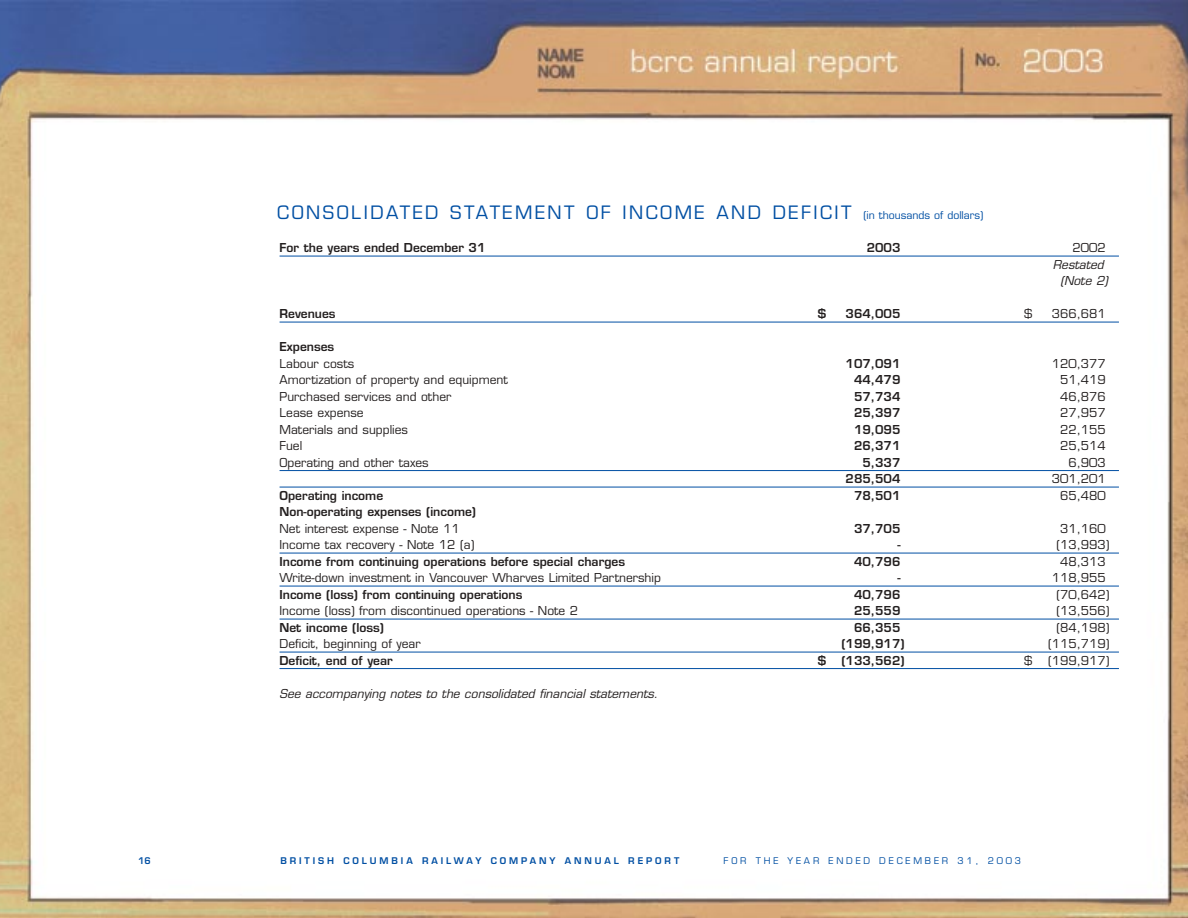
<style>
.page{position:relative;width:1188px;height:918px;background:#fff}
.page>*{position:absolute;margin:0;border:0;box-sizing:border-box;transform-origin:0 0}
.t1{font:18px "Eurostile";letter-spacing:.14em;color:#004fa3}
.t2{font:12px "Eurostile";color:#231f1f}
.t3{font:600 12px "Eurostile";color:#231f1f}
.t4{font:italic 12px/16.5px "Eurostile";color:#231f1f}
.t5{font:600 9px "Eurostile";letter-spacing:.325em;color:#004fa3}
.t6{font:9px "Eurostile";letter-spacing:.315em;color:#004fa3}
.s1{font-size:10.5px}
</style>
<div class="page">
<img style="left:0;top:0;width:1188px;height:918px">
<hr style="left:280px;top:256px;width:839px;height:1px;background:#004fa3">
<hr style="left:280px;top:322px;width:839px;height:1px;background:#004fa3">
<hr style="left:280px;top:470px;width:839px;height:1px;background:#004fa3">
<hr style="left:280px;top:487px;width:839px;height:1px;background:#004fa3">
<hr style="left:280px;top:553px;width:839px;height:1px;background:#004fa3">
<hr style="left:280px;top:586px;width:839px;height:1px;background:#004fa3">
<hr style="left:280px;top:619px;width:839px;height:1px;background:#004fa3">
<hr style="left:280px;top:652px;width:839px;height:1px;background:#004fa3">
<hr style="left:280px;top:668px;width:839px;height:1px;background:#004fa3">
<div style="left:275px;top:202px;width:837px;height:37px;background:#fff"></div>
<p class="t5" style="left:138px;top:857px;width:14px">16</p>
<h1 class="t1" style="left:277px;top:205px;width:708px">CONSOLIDATED STATEMENT OF INCOME AND DEFICIT <span class="s1">(in thousands of dollars)</span></h1>
<p class="t3" style="left:280px;top:243px;width:208px">For the years ended December 31</p>
<p class="t3" style="left:867px;top:243px;width:35px">2003</p>
<p class="t2" style="left:1073px;top:243px;width:35px">2002</p>
<p class="t4" style="left:1060px;top:257px;width:49px;text-indent:-7px">Restated (Note 2)</p>
<p class="t3" style="left:280px;top:309px;width:58px">Revenues</p>
<p class="t3" style="left:818px;top:309px;width:10px">$</p>
<p class="t3" style="left:846px;top:309px;width:56px">364,005</p>
<p class="t2" style="left:1024px;top:309px;width:10px">$</p>
<p class="t2" style="left:1052px;top:309px;width:55px">366,681</p>
<p class="t3" style="left:280px;top:342px;width:56px">Expenses</p>
<p class="t2" style="left:280px;top:359px;width:76px">Labour costs</p>
<p class="t3" style="left:846px;top:359px;width:56px">107,091</p>
<p class="t2" style="left:1052px;top:359px;width:55px">120,377</p>
<p class="t2" style="left:280px;top:375px;width:230px">Amortization of property and equipment</p>
<p class="t3" style="left:854px;top:375px;width:48px">44,479</p>
<p class="t2" style="left:1060px;top:375px;width:47px">51,419</p>
<p class="t2" style="left:280px;top:392px;width:173px">Purchased services and other</p>
<p class="t3" style="left:854px;top:392px;width:48px">57,734</p>
<p class="t2" style="left:1060px;top:392px;width:47px">46,876</p>
<p class="t2" style="left:280px;top:408px;width:86px">Lease expense</p>
<p class="t3" style="left:854px;top:408px;width:48px">25,397</p>
<p class="t2" style="left:1060px;top:408px;width:47px">27,957</p>
<p class="t2" style="left:280px;top:425px;width:130px">Materials and supplies</p>
<p class="t3" style="left:854px;top:425px;width:48px">19,095</p>
<p class="t2" style="left:1060px;top:425px;width:47px">22,155</p>
<p class="t2" style="left:280px;top:441px;width:24px">Fuel</p>
<p class="t3" style="left:854px;top:441px;width:48px">26,371</p>
<p class="t2" style="left:1060px;top:441px;width:47px">25,514</p>
<p class="t2" style="left:280px;top:458px;width:151px">Operating and other taxes</p>
<p class="t3" style="left:862px;top:458px;width:40px">5,337</p>
<p class="t2" style="left:1068px;top:458px;width:39px">6,903</p>
<p class="t3" style="left:846px;top:474px;width:56px">285,504</p>
<p class="t2" style="left:1052px;top:474px;width:55px">301,201</p>
<p class="t3" style="left:280px;top:491px;width:105px">Operating income</p>
<p class="t3" style="left:854px;top:491px;width:48px">78,501</p>
<p class="t2" style="left:1060px;top:491px;width:47px">65,480</p>
<p class="t3" style="left:280px;top:507px;width:198px">Non-operating expenses (income)</p>
<p class="t2" style="left:280px;top:524px;width:182px">Net interest expense - Note 11</p>
<p class="t3" style="left:854px;top:524px;width:48px">37,705</p>
<p class="t2" style="left:1060px;top:524px;width:47px">31,160</p>
<p class="t2" style="left:280px;top:540px;width:196px">Income tax recovery - Note 12 (a)</p>
<p class="t3" style="left:897px;top:540px;width:5px">-</p>
<p class="t2" style="left:1056px;top:540px;width:55px">(13,993)</p>
<p class="t3" style="left:280px;top:557px;width:347px">Income from continuing operations before special charges</p>
<p class="t3" style="left:854px;top:557px;width:48px">40,796</p>
<p class="t2" style="left:1060px;top:557px;width:47px">48,313</p>
<p class="t2" style="left:280px;top:573px;width:383px">Write-down investment in Vancouver Wharves Limited Partnership</p>
<p class="t3" style="left:897px;top:573px;width:5px">-</p>
<p class="t2" style="left:1052px;top:573px;width:55px">118,955</p>
<p class="t3" style="left:280px;top:590px;width:244px">Income (loss) from continuing operations</p>
<p class="t3" style="left:854px;top:590px;width:48px">40,796</p>
<p class="t2" style="left:1056px;top:590px;width:55px">(70,642)</p>
<p class="t2" style="left:280px;top:606px;width:300px">Income (loss) from discontinued operations - Note 2</p>
<p class="t3" style="left:854px;top:606px;width:48px">25,559</p>
<p class="t2" style="left:1056px;top:606px;width:55px">(13,556)</p>
<p class="t3" style="left:280px;top:623px;width:106px">Net income (loss)</p>
<p class="t3" style="left:854px;top:623px;width:48px">66,355</p>
<p class="t2" style="left:1056px;top:623px;width:55px">(84,198)</p>
<p class="t2" style="left:280px;top:639px;width:143px">Deficit, beginning of year</p>
<p class="t3" style="left:841px;top:639px;width:65px">(199,917)</p>
<p class="t2" style="left:1048px;top:639px;width:63px">(115,719)</p>
<p class="t3" style="left:280px;top:656px;width:115px">Deficit, end of year</p>
<p class="t3" style="left:818px;top:656px;width:10px">$</p>
<p class="t3" style="left:841px;top:656px;width:65px">(133,562)</p>
<p class="t2" style="left:1024px;top:656px;width:10px">$</p>
<p class="t2" style="left:1048px;top:656px;width:63px">(199,917)</p>
<p class="t4" style="left:280px;top:686px;width:380px">See accompanying notes to the consolidated financial statements.</p>
<p class="t5" style="left:280px;top:857px;width:400px">BRITISH COLUMBIA RAILWAY COMPANY ANNUAL REPORT</p>
<p class="t6" style="left:724px;top:857px;width:299px">FOR THE YEAR ENDED DECEMBER 31, 2003</p>
</div>
